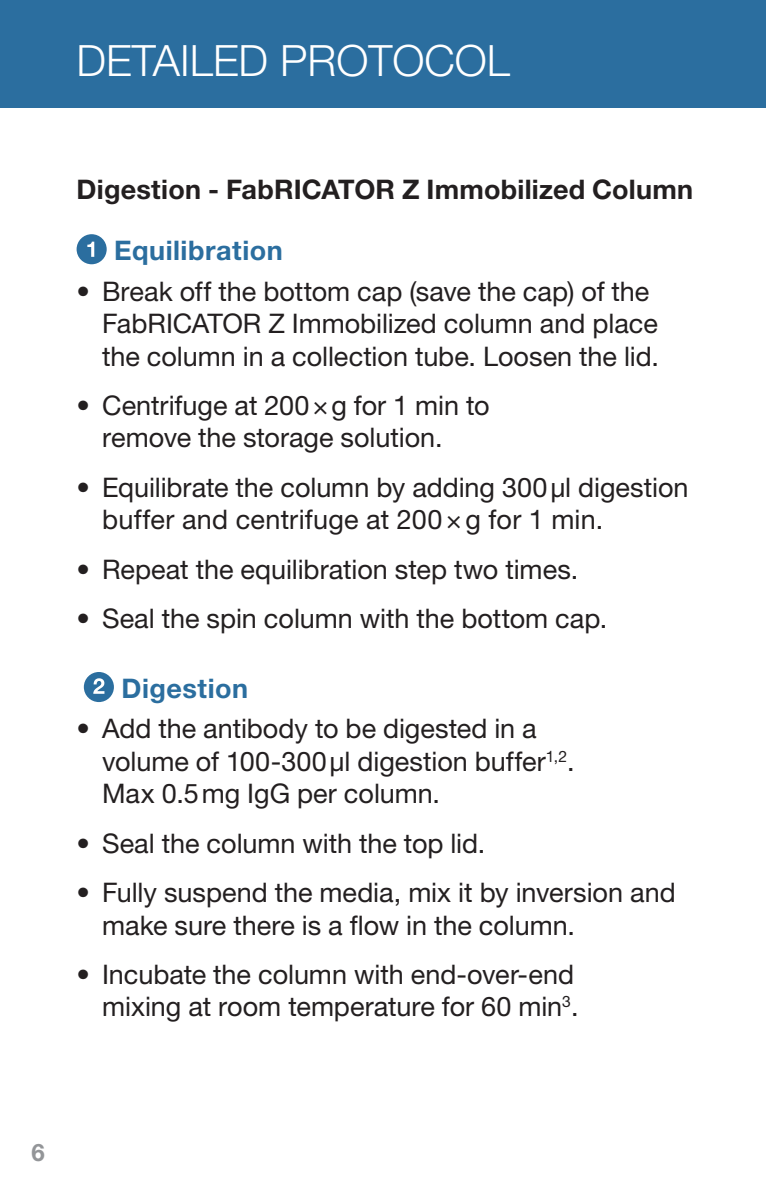
<style>
.page{position:relative;width:766px;height:1191px;background:#fff}
.page>*{position:absolute;margin:0;border:0;box-sizing:border-box;transform-origin:0 0}
.t1{font:300 43.2px "Helvetica Neue LT Pro";color:#fff}
.t2{font:27px/32.4px "Helvetica Neue LT Pro";color:#231f20}
.t3{font:700 27px "Helvetica Neue LT Pro";letter-spacing:.005em;color:#231f20}
.t4{font:700 27px "Helvetica Neue LT Pro";letter-spacing:.02em;color:#2b6e9f}
.t5{font:700 24px "Helvetica Neue LT Pro";color:#939598}
</style>
<div class="page">
<div style="left:0;top:0;width:765px;height:108px;background:#2b6e9f"></div>
<div style="left:77px;top:234px;width:30px;height:30px;background:#2b6e9f;border-radius:50%"></div>
<svg style="left:87px;top:242px;width:7px;height:15px"></svg>
<div style="left:84px;top:672px;width:30px;height:30px;background:#2b6e9f;border-radius:50%"></div>
<svg style="left:93px;top:678px;width:11px;height:16px"></svg>
<p class="t1" style="left:77px;top:35px;width:435px">DETAILED PROTOCOL</p>
<p class="t3" style="left:77px;top:172px;width:618px">Digestion - FabRICATOR Z Immobilized Column</p>
<p class="t4" style="left:114px;top:233px;width:170px">Equilibration</p>
<p class="t2" style="left:102px;top:274px;width:558px;text-indent:-26px">• Break off the bottom cap (save the cap) of the<br>FabRICATOR Z Immobilized column and place the column in a collection tube. Loosen the lid.</p>
<p class="t2" style="left:102px;top:388px;width:389px;text-indent:-26px">• Centrifuge at 200×g for 1 min to remove the storage solution.</p>
<p class="t2" style="left:102px;top:470px;width:587px;text-indent:-26px">• Equilibrate the column by adding 300μl digestion buffer and centrifuge at 200×g for 1 min.</p>
<p class="t2" style="left:77px;top:552px;width:503px">• Repeat the equilibration step two times.</p>
<p class="t2" style="left:77px;top:601px;width:532px">• Seal the spin column with the bottom cap.</p>
<p class="t4" style="left:121px;top:671px;width:128px">Digestion</p>
<p class="t2" style="left:102px;top:712px;width:474px;text-indent:-26px">• Add the antibody to be digested in a volume of 100-300μl digestion buffer<sup>1,2</sup>.<br>Max 0.5mg IgG per column.</p>
<p class="t2" style="left:77px;top:826px;width:410px">• Seal the column with the top lid.</p>
<p class="t2" style="left:102px;top:875px;width:575px;text-indent:-26px">• Fully suspend the media, mix it by inversion and make sure there is a flow in the column.</p>
<p class="t2" style="left:77px;top:957px;width:503px;text-align:right">• Incubate the column with end-over-end mixing at room temperature for 60 min<sup>3</sup>.</p>
<p class="t5" style="left:32px;top:1137px;width:15px">6</p>
</div>
